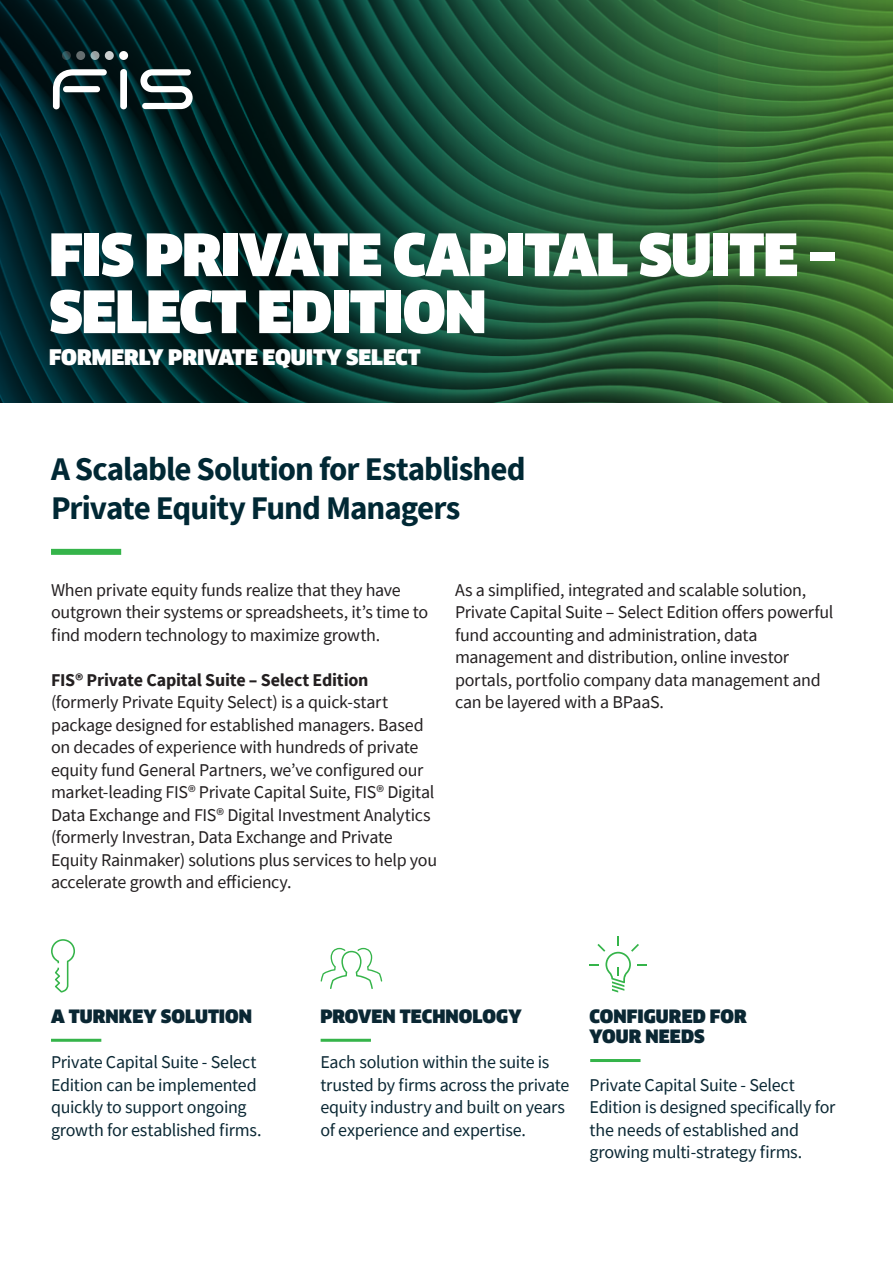
<style>
.page{position:relative;width:893px;height:1263px;background:#fff}
.page>*{position:absolute;margin:0;border:0;box-sizing:border-box;transform-origin:0 0}
.BODY__Internal_pages{font:900 57px/57px "Clan Offc Pro";letter-spacing:-.02em;color:#fff}
.t1{font:700 33px/39.6px "Source Sans Pro";letter-spacing:-.03em;color:#002834}
.BODY__Internal_pages-2{font:900 21px "Clan Offc Pro";color:#fff}
.BODY{font:18px/22.5px "Source Sans Pro";letter-spacing:-.015em;color:#231f20}
.BODY-2{font:18px/22.5px "Source Sans Pro";letter-spacing:-.015em;color:#0a2733}
.A_HEAD__Heading_leve{font:18px/22.5px "Source Sans Pro";letter-spacing:-.015em;color:#0a2733}
.A_HEAD{font:900 18px/19.5px "Clan Offc Pro";color:#0a2733}
.s1{font-weight:700}
</style>
<div class="page">
<svg style="left:0;top:0;width:893px;height:402px;background:#174730"></svg>
<svg style="left:140px;top:69px;width:53px;height:40px"></svg>
<div style="left:119px;top:51px;width:9px;height:9px;background:#fff;border-radius:50%"></div>
<svg style="left:105px;top:51px;width:9px;height:9px"></svg>
<svg style="left:91px;top:51px;width:8px;height:9px"></svg>
<svg style="left:76px;top:51px;width:9px;height:9px"></svg>
<svg style="left:62px;top:51px;width:9px;height:9px"></svg>
<svg style="left:53px;top:69px;width:54px;height:40px"></svg>
<div style="left:63px;top:86px;width:37px;height:6px;background:#fff;border-radius:3px"></div>
<div style="left:120px;top:69px;width:7px;height:40px;background:#fff;border-radius:3px"></div>
<div style="left:51px;top:549px;width:70px;height:6px;background:#35b44a"></div>
<hr style="left:51px;top:1039px;width:50px;height:3px;background:#35b44a">
<hr style="left:321px;top:1039px;width:50px;height:3px;background:#35b44a">
<hr style="left:590px;top:1059px;width:50px;height:3px;background:#35b44a">
<svg style="left:321px;top:948px;width:61px;height:41px"></svg>
<svg style="left:51px;top:939px;width:24px;height:53px"></svg>
<svg style="left:590px;top:936px;width:57px;height:56px"></svg>
<p class="BODY__Internal_pages" style="left:49px;top:227px;width:789px">FIS PRIVATE CAPITAL SUITE –<br>SELECT EDITION</p>
<p class="BODY__Internal_pages-2" style="left:49px;top:345px;width:373px">FORMERLY PRIVATE EQUITY SELECT</p>
<p class="t1" style="left:51px;top:448px;width:476px">A Scalable Solution for Established<br>Private Equity Fund Managers</p>
<p class="BODY" style="left:51px;top:578px;width:379px">When private equity funds realize that they have outgrown their systems or spreadsheets, it’s time to find modern technology to maximize growth.</p>
<p class="BODY" style="left:51px;top:668px;width:388px"><span class="s1">FIS® Private Capital Suite – Select Edition </span>(formerly Private Equity Select) is a quick-start package designed for established managers. Based on decades of experience with hundreds of private equity fund General Partners, we’ve configured our market-leading FIS® Private Capital Suite, FIS® Digital Data Exchange and FIS® Digital Investment Analytics (formerly Investran, Data Exchange and Private Equity Rainmaker) solutions plus services to help you accelerate growth and efficiency.</p>
<p class="BODY" style="left:455px;top:578px;width:380px">As a simplified, integrated and scalable solution, Private Capital Suite – Select Edition offers powerful fund accounting and administration, data management and distribution, online investor portals, portfolio company data management and can be layered with a BPaaS.</p>
<p class="A_HEAD" style="left:51px;top:1007px;width:203px">A TURNKEY SOLUTION</p>
<p class="BODY-2" style="left:51px;top:1051px;width:212px">Private Capital Suite - Select<br>Edition can be implemented quickly to support ongoing growth for established firms.</p>
<p class="A_HEAD" style="left:320px;top:1007px;width:203px">PROVEN TECHNOLOGY</p>
<p class="A_HEAD__Heading_leve" style="left:320px;top:1051px;width:251px">Each solution within the suite is trusted by firms across the private equity industry and built on years of experience and expertise.</p>
<p class="A_HEAD" style="left:590px;top:1007px;width:159px">CONFIGURED FOR<br>YOUR NEEDS</p>
<p class="BODY-2" style="left:590px;top:1073px;width:247px">Private Capital Suite - Select<br>Edition is designed specifically for the needs of established and growing multi-strategy firms.</p>
</div>
